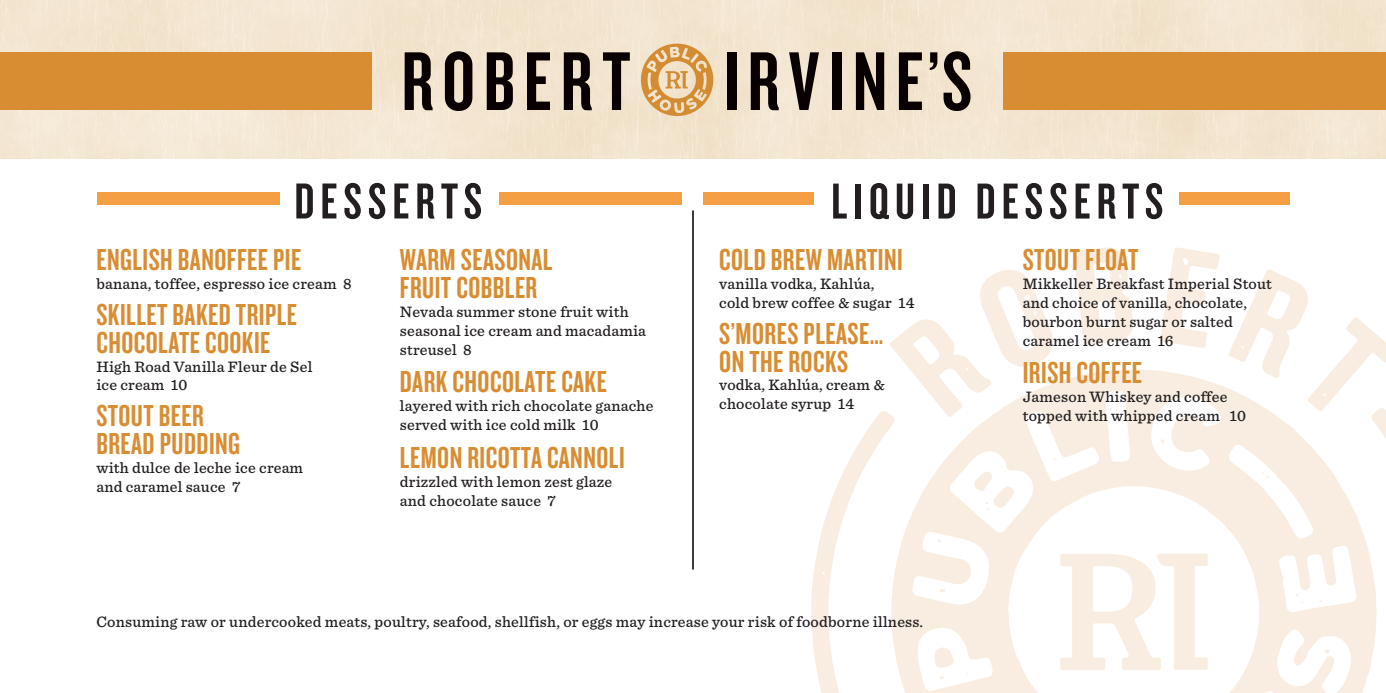
<style>
.page{position:relative;width:1386px;height:693px;background:#fff}
.page>*{position:absolute;margin:0;border:0;box-sizing:border-box;transform-origin:0 0}
.t1{font:52.5px "Knockout HTF48 Featherweight";letter-spacing:.115em;color:#231f20}
.t2{font:31.5px/28px "Knockout HTF48 Featherweight";letter-spacing:.015em;color:#d88d33}
.t3{font:500 15.75px/18.9px "Sentinel";letter-spacing:.015em;color:#231f20}
</style>
<div class="page">
<svg style="left:811px;top:247px;width:409px;height:446px"></svg>
<svg style="left:1228px;top:269px;width:158px;height:424px"></svg>
<div style="left:0;top:0;width:1386px;height:159px;background:#f3e5d0"></div>
<svg style="left:405px;top:52px;width:28px;height:58px;background:#534943"></svg>
<svg style="left:445px;top:51px;width:27px;height:60px;background:#524842"></svg>
<svg style="left:487px;top:52px;width:26px;height:58px;background:#3f3531"></svg>
<svg style="left:527px;top:52px;width:23px;height:58px"></svg>
<svg style="left:564px;top:52px;width:28px;height:58px;background:#514740"></svg>
<svg style="left:603px;top:52px;width:27px;height:58px;background:#8d8175"></svg>
<div style="left:727px;top:52px;width:9px;height:58px;background:#080001"></div>
<svg style="left:751px;top:52px;width:28px;height:58px;background:#524842"></svg>
<svg style="left:789px;top:52px;width:30px;height:58px;background:#7b7167"></svg>
<div style="left:832px;top:52px;width:9px;height:58px;background:#080001"></div>
<svg style="left:856px;top:52px;width:28px;height:58px;background:#473d38"></svg>
<svg style="left:899px;top:52px;width:23px;height:58px"></svg>
<svg style="left:930px;top:52px;width:7px;height:18px"></svg>
<svg style="left:944px;top:51px;width:27px;height:60px;background:#6e635a"></svg>
<svg style="left:641px;top:44px;width:72px;height:72px;background:#e3b983"></svg>
<div style="left:0;top:52px;width:372px;height:57px;background:#d88d33"></div>
<div style="left:1004px;top:52px;width:382px;height:57px;background:#d88d33"></div>
<div style="left:703px;top:192px;width:111px;height:12px;background:#f49f43"></div>
<div style="left:1179px;top:192px;width:111px;height:12px;background:#f49f43"></div>
<div style="left:97px;top:192px;width:183px;height:13px;background:#f49f43"></div>
<div style="left:499px;top:192px;width:183px;height:13px;background:#f49f43"></div>
<hr style="left:692px;top:210px;width:2px;height:360px;background:#231f20">
<p class="t1" style="left:294px;top:175px;width:189px">DESSERTS</p>
<p class="t1" style="left:831px;top:175px;width:334px">LIQUID DESSERTS</p>
<p class="t2" style="left:96px;top:246px;width:206px">ENGLISH BANOFFEE PIE</p>
<p class="t3" style="left:96px;top:273px;width:257px">banana, toffee, espresso ice cream 8</p>
<p class="t2" style="left:96px;top:301px;width:202px">SKILLET BAKED TRIPLE<br>CHOCOLATE COOKIE</p>
<p class="t3" style="left:96px;top:356px;width:217px">High Road Vanilla Fleur de Sel ice cream 10</p>
<p class="t2" style="left:96px;top:402px;width:145px">STOUT BEER<br>BREAD PUDDING</p>
<p class="t3" style="left:96px;top:458px;width:208px">with dulce de leche ice cream and caramel sauce 7</p>
<p class="t2" style="left:400px;top:246px;width:154px">WARM SEASONAL<br>FRUIT COBBLER</p>
<p class="t3" style="left:400px;top:301px;width:248px">Nevada summer stone fruit with seasonal ice cream and macadamia streusel 8</p>
<p class="t2" style="left:400px;top:369px;width:208px">DARK CHOCOLATE CAKE</p>
<p class="t3" style="left:400px;top:396px;width:255px">layered with rich chocolate ganache served with ice cold milk 10</p>
<p class="t2" style="left:400px;top:444px;width:226px">LEMON RICOTTA CANNOLI</p>
<p class="t3" style="left:400px;top:471px;width:214px">drizzled with lemon zest glaze and chocolate sauce 7</p>
<p class="t2" style="left:719px;top:246px;width:185px">COLD BREW MARTINI</p>
<p class="t3" style="left:719px;top:273px;width:197px">vanilla vodka, Kahlúa,<br>cold brew coffee &amp; sugar 14</p>
<p class="t2" style="left:719px;top:320px;width:166px">S’MORES PLEASE…<br>ON THE ROCKS</p>
<p class="t3" style="left:719px;top:375px;width:167px">vodka, Kahlúa, cream &amp; chocolate syrup 14</p>
<p class="t3" style="left:96px;top:612px;width:828px">Consuming raw or undercooked meats, poultry, seafood, shellfish, or eggs may increase your risk of foodborne illness.</p>
<p class="t2" style="left:1023px;top:246px;width:117px">STOUT FLOAT</p>
<p class="t3" style="left:1023px;top:273px;width:251px">Mikkeller Breakfast Imperial Stout and choice of vanilla, chocolate, bourbon burnt sugar or salted caramel ice cream 16</p>
<p class="t2" style="left:1023px;top:359px;width:121px">IRISH COFFEE</p>
<p class="t3" style="left:1023px;top:387px;width:225px">Jameson Whiskey and coffee topped with whipped cream 10</p>
</div>
